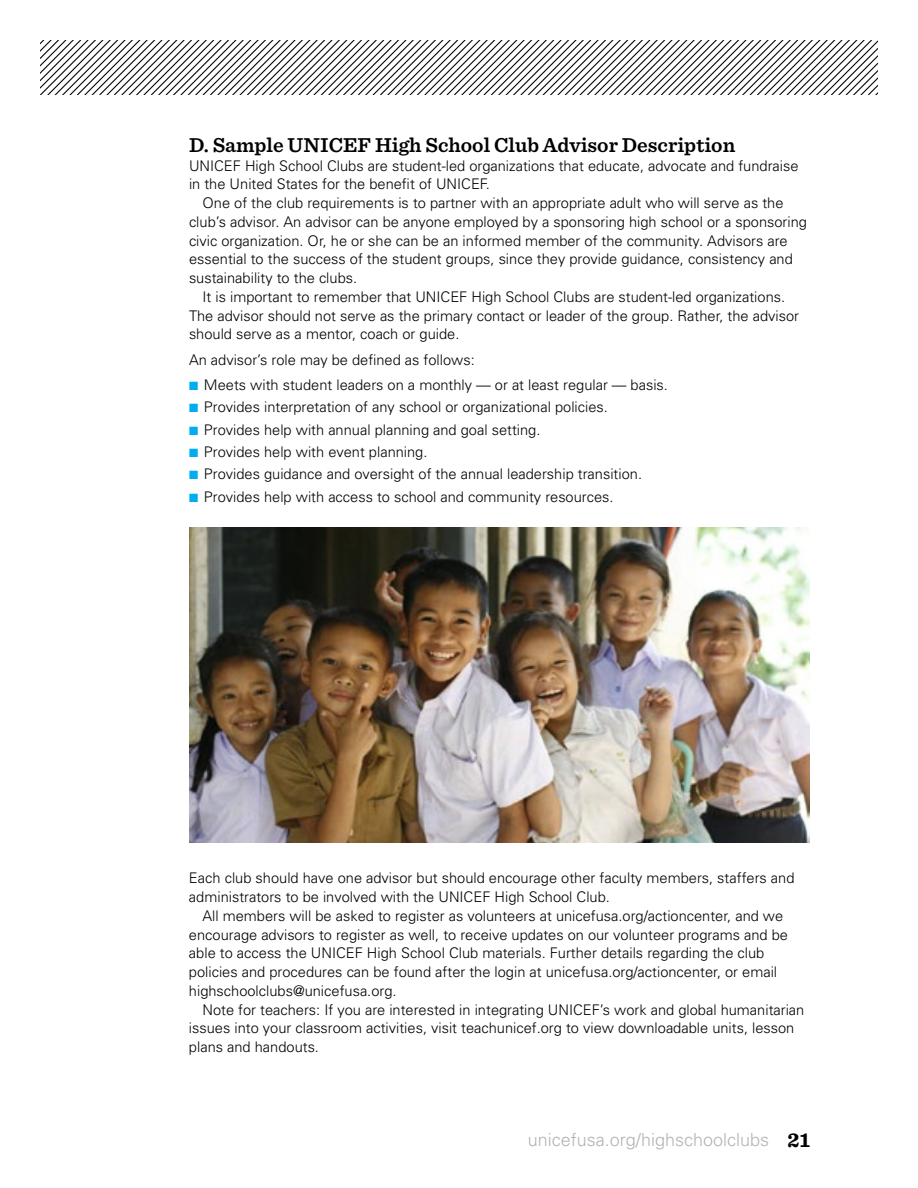
<style>
.page{position:relative;width:918px;height:1188px;background:#fff}
.page>*{position:absolute;margin:0;border:0;box-sizing:border-box;transform-origin:0 0}
.t1{font:600 21px "Sentinel";color:#000}
.t2{font:300 18px "Univers";color:#b1b4b6}
.t3{font:300 14.7px/18.8px "Univers";color:#000}
.s1{color:#00aeef}
.s2{font-family:"Sentinel";font-weight:700;font-size:21px;color:#000}
</style>
<div class="page">
<svg style="left:40px;top:40px;width:838px;height:54px"></svg>
<img style="left:189px;top:528px;width:621px;height:314px">
<h1 class="t1" style="left:189px;top:129px;width:548px">D. Sample UNICEF High School Club Advisor Description</h1>
<p class="t3" style="left:189px;top:156px;width:611px">UNICEF High School Clubs are student-led organizations that educate, advocate and fundraise in the United States for the benefit of UNICEF.</p>
<p class="t3" style="left:189px;top:193px;width:620px;text-indent:13px">One of the club requirements is to partner with an appropriate adult who will serve as the club’s advisor. An advisor can be anyone employed by a sponsoring high school or a sponsoring civic organization. Or, he or she can be an informed member of the community. Advisors are essential to the success of the student groups, since they provide guidance, consistency and sustainability to the clubs.</p>
<p class="t3" style="left:189px;top:287px;width:612px;text-indent:13px">It is important to remember that UNICEF High School Clubs are student-led organizations.<br>The advisor should not serve as the primary contact or leader of the group. Rather, the advisor should serve as a mentor, coach or guide.</p>
<p class="t3" style="left:189px;top:350px;width:287px">An advisor’s role may be defined as follows:</p>
<p class="t3" style="left:189px;top:375px;width:481px"><span class="s1">■</span> Meets with student leaders on a monthly — or at least regular — basis.</p>
<p class="t3" style="left:189px;top:397px;width:420px"><span class="s1">■</span> Provides interpretation of any school or organizational policies.</p>
<p class="t3" style="left:189px;top:420px;width:353px"><span class="s1">■</span> Provides help with annual planning and goal setting.</p>
<p class="t3" style="left:189px;top:442px;width:240px"><span class="s1">■</span> Provides help with event planning.</p>
<p class="t3" style="left:189px;top:464px;width:455px"><span class="s1">■</span> Provides guidance and oversight of the annual leadership transition.</p>
<p class="t3" style="left:189px;top:487px;width:426px"><span class="s1">■</span> Provides help with access to school and community resources.</p>
<p class="t3" style="left:189px;top:868px;width:607px">Each club should have one advisor but should encourage other faculty members, staffers and administrators to be involved with the UNICEF High School Club.</p>
<p class="t3" style="left:189px;top:906px;width:601px;text-indent:13px">All members will be asked to register as volunteers at unicefusa.org/actioncenter, and we encourage advisors to register as well, to receive updates on our volunteer programs and be able to access the UNICEF High School Club materials. Further details regarding the club policies and procedures can be found after the login at unicefusa.org/actioncenter, or email highschoolclubs@unicefusa.org.</p>
<p class="t3" style="left:189px;top:1000px;width:617px;text-indent:13px">Note for teachers: If you are interested in integrating UNICEF’s work and global humanitarian issues into your classroom activities, visit teachunicef.org to view downloadable units, lesson plans and handouts.</p>
<p class="t2" style="left:528px;top:1128px;width:284px">unicefusa.org/highschoolclubs <span class="s2">21</span></p>
</div>
